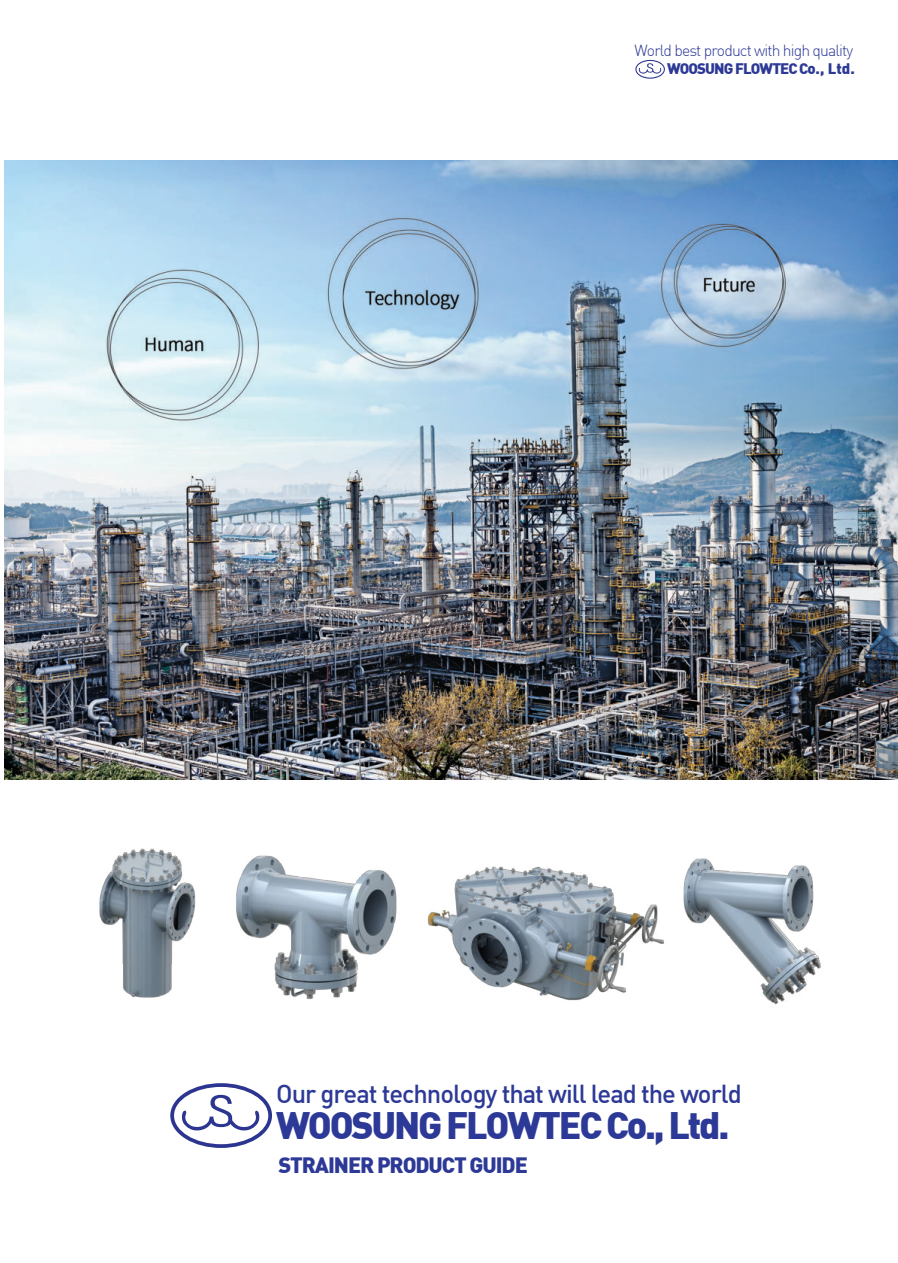
<style>
.page{position:relative;width:898px;height:1263px;background:#fff}
.page>*{position:absolute;margin:0;border:0;box-sizing:border-box;transform-origin:0 0}
.t1{font:37.5px "Dinbla";letter-spacing:-.06em;color:#2d3996}
.t2{font:25.5px "DINM Medium";letter-spacing:-.04em;color:#2d3996}
.t3{font:21.75px "Dinbla";letter-spacing:-.05em;color:#2d3996}
.t4{font:15.75px "Dinlig";letter-spacing:-.055em;color:#2d3996}
.t5{font:15px "Dinbla";letter-spacing:-.06em;color:#2d3996}
</style>
<div class="page">
<img style="left:5px;top:161px;width:892px;height:618px">
<svg style="left:170px;top:1083px;width:102px;height:65px"></svg>
<img style="left:99px;top:848px;width:97px;height:150px">
<img style="left:236px;top:855px;width:161px;height:145px">
<img style="left:427px;top:866px;width:231px;height:135px">
<img style="left:658px;top:858px;width:163px;height:147px">
<svg style="left:635px;top:60px;width:29px;height:19px"></svg>
<p class="t4" style="left:634px;top:44px;width:220px">World best product with high quality</p>
<p class="t5" style="left:667px;top:62px;width:189px">WOOSUNG FLOWTEC Co., Ltd.</p>
<p class="t2" style="left:276px;top:1083px;width:467px">Our great technology that will lead the world</p>
<h1 class="t1" style="left:276px;top:1108px;width:454px">WOOSUNG FLOWTEC Co., Ltd.</h1>
<p class="t3" style="left:278px;top:1155px;width:251px">STRAINER PRODUCT GUIDE</p>
</div>
